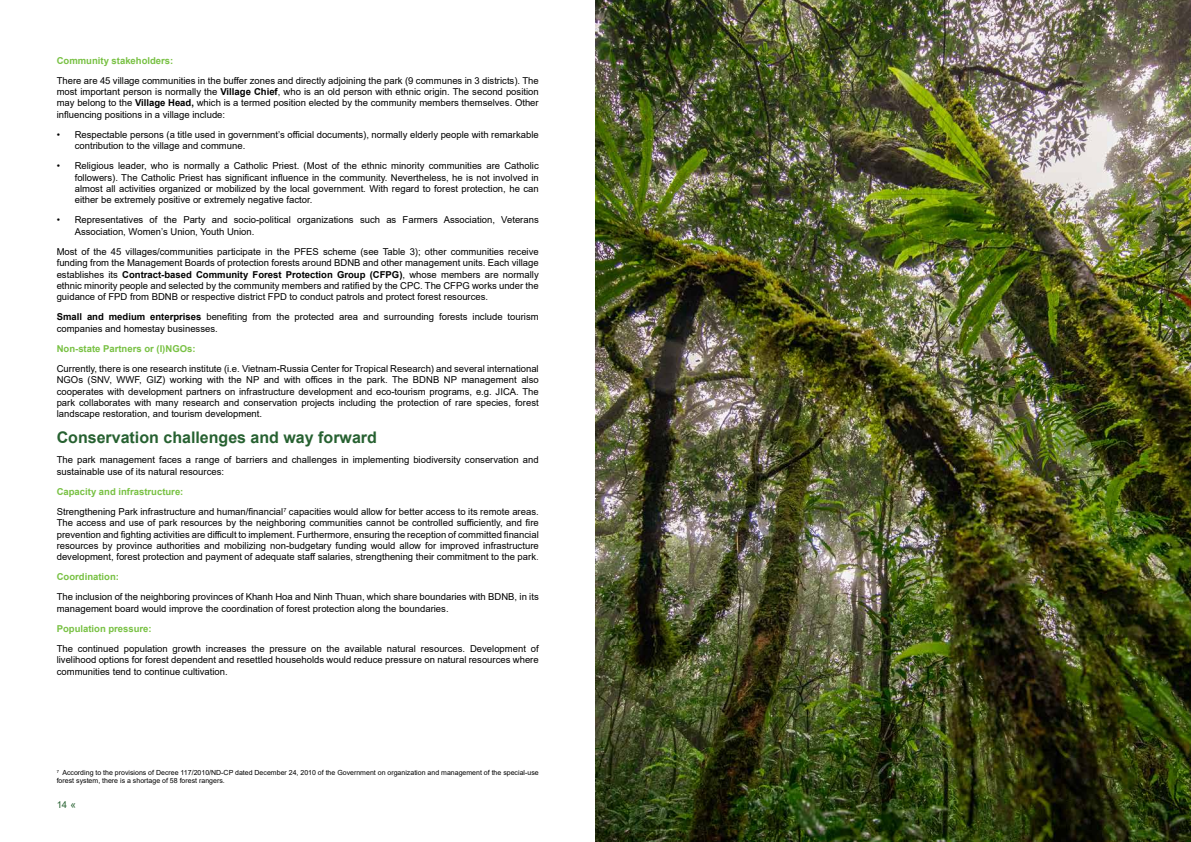
<style>
.page{position:relative;width:1191px;height:842px;background:#fff}
.page>*{position:absolute;margin:0;border:0;box-sizing:border-box;transform-origin:0 0}
.t1{font:700 16px "Arial";color:#276131}
.t2{font:9.5px/11.4px "Arial";color:#000;text-align:justify}
.t3{font:700 9.5px "Arial";color:#78c143}
.t4{font:9.5px "Arial";color:#276131}
.t5{font:7px/8.4px "Arial";color:#000}
.s1{font-weight:700}
.s2{font-weight:700;color:#78c143}
.s3{color:#292829}
.s4{font-size:10px}
</style>
<div class="page">
<img style="left:595px;top:0;width:596px;height:842px">
<p class="t3" style="left:57px;top:54px;width:118px">Community stakeholders:</p>
<p class="t2" style="left:57px;top:75px;width:483px">There are 45 village communities in the buffer zones and directly adjoining the park (9 communes in 3 districts). The most important person is normally the <span class="s1">Village Chief</span>, who is an old person with ethnic origin. The second position may belong to the <span class="s1">Village Head,</span> which is a termed position elected by the community members themselves. Other influencing positions in a village include:</p>
<p class="t2" style="left:75px;top:129px;width:465px;text-indent:-18px">• Respectable persons (a title used in government’s official documents), normally elderly people with remarkable contribution to the village and commune.</p>
<p class="t2" style="left:75px;top:160px;width:465px;text-indent:-18px">• Religious leader, who is normally a Catholic Priest. (Most of the ethnic minority communities are Catholic followers). The Catholic Priest has significant influence in the community. Nevertheless, he is not involved in almost all activities organized or mobilized by the local government. With regard to forest protection, he can either be extremely positive or extremely negative factor.</p>
<p class="t2" style="left:75px;top:214px;width:465px;text-indent:-18px">• Representatives of the Party and socio-political organizations such as Farmers Association, Veterans<br>Association, Women’s Union, Youth Union.</p>
<p class="t2" style="left:57px;top:246px;width:483px">Most of the 45 villages/communities participate in the PFES scheme (see Table 3); other communities receive funding from the Management Boards of protection forests around BDNB and other management units. Each village establishes its <span class="s1">Contract-based Community Forest Protection Group (CFPG)</span>, whose members are normally ethnic minority people and selected by the community members and ratified by the CPC. The CFPG works under the guidance of FPD from BDNB or respective district FPD to conduct patrols and protect forest resources.</p>
<p class="t2" style="left:57px;top:311px;width:483px"><span class="s1">Small and medium enterprises</span> benefiting from the protected area and surrounding forests include tourism companies and homestay businesses.</p>
<p class="t3" style="left:57px;top:342px;width:140px">Non-state Partners or (I)NGOs:</p>
<p class="t2" style="left:57px;top:363px;width:483px">Currently, there is one research institute (i.e. Vietnam-Russia Center for Tropical Research) and several international NGOs (SNV, WWF, GIZ) working with the NP and with offices in the park. The BDNB NP management also cooperates with development partners on infrastructure development and eco-tourism programs, e.g. JICA. The park collaborates with many research and conservation projects including the protection of rare species, forest landscape restoration, and tourism development.</p>
<h1 class="t1" style="left:57px;top:427px;width:322px">Conservation challenges and way forward</h1>
<p class="t2" style="left:57px;top:454px;width:483px">The park management faces a range of barriers and challenges in implementing biodiversity conservation and sustainable use of its natural resources:</p>
<p class="t2" style="left:57px;top:481px;width:483px;line-height:20px"><span class="s2">Capacity and infrastructure:<br></span>Strengthening Park infrastructure and human/financial<sup>7</sup> capacities would allow for better access to its remote areas.</p>
<p class="t2" style="left:57px;top:517px;width:483px">The access and use of park resources by the neighboring communities cannot be controlled sufficiently, and fire prevention and fighting activities are difficult to implement. Furthermore, ensuring the reception of committed financial resources by province authorities and mobilizing non-budgetary funding would allow for improved infrastructure development, forest protection and payment of adequate staff salaries, strengthening their commitment to the park<span class="s3">.</span></p>
<p class="t3" style="left:57px;top:570px;width:64px">Coordination:</p>
<p class="t2" style="left:57px;top:591px;width:483px">The inclusion of the neighboring provinces of Khanh Hoa and Ninh Thuan, which share boundaries with BDNB, in its management board would improve the coordination of forest protection along the boundaries.</p>
<p class="t3" style="left:57px;top:622px;width:97px">Population pressure:</p>
<p class="t2" style="left:57px;top:643px;width:483px">The continued population growth increases the pressure on the available natural resources. Development of livelihood options for forest dependent and resettled households would reduce pressure on natural resources where communities tend to continue cultivation.</p>
<p class="t5" style="left:57px;top:768px;width:483px"><sup>7</sup> According to the provisions of Decree 117/2010/ND-CP dated December 24, 2010 of the Government on organization and management of the special-use forest system, there is a shortage of 58 forest rangers.</p>
<p class="t4" style="left:57px;top:798px;width:21px">14 <span class="s4">«</span></p>
</div>
